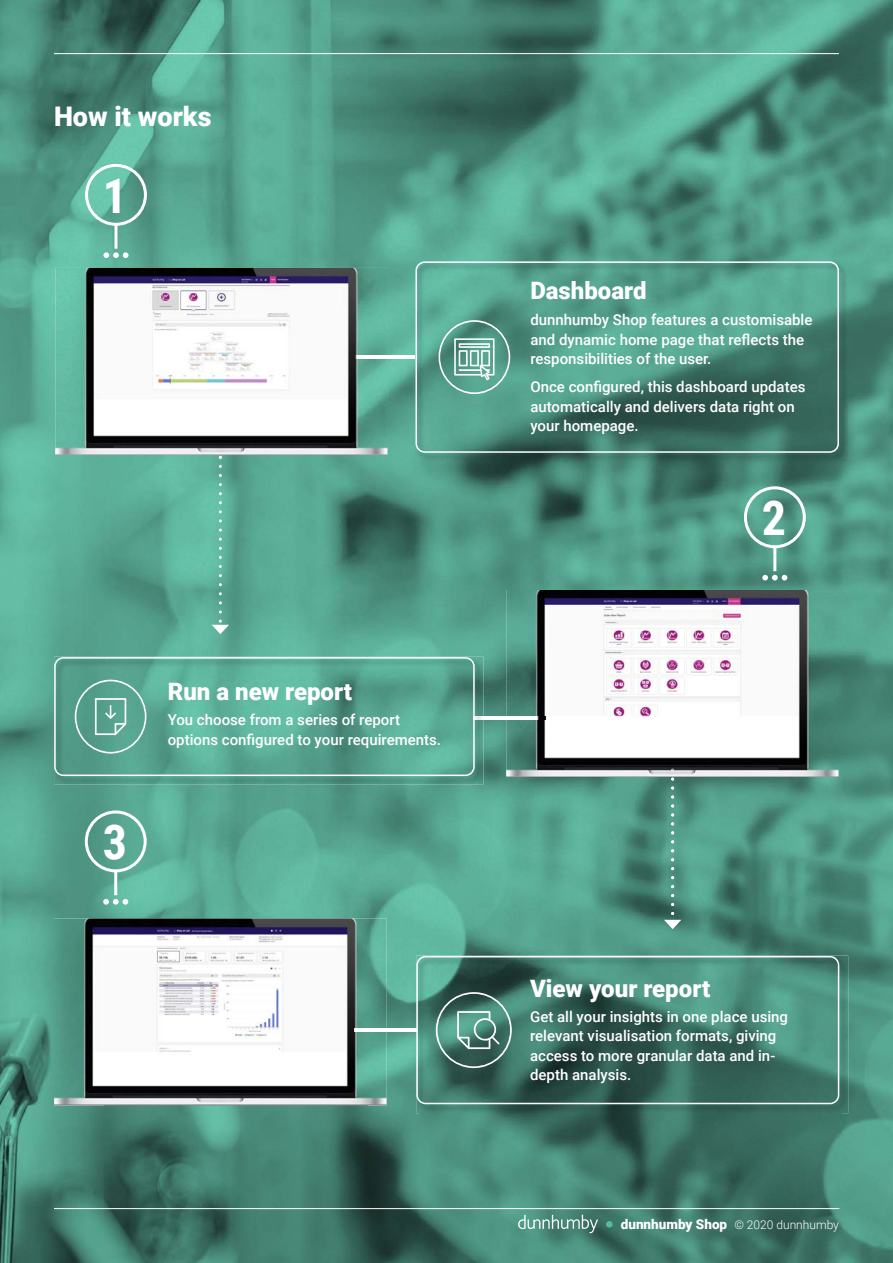
<style>
.page{position:relative;width:893px;height:1263px;background:#fff}
.page>*{position:absolute;margin:0;border:0;box-sizing:border-box;transform-origin:0 0}
.t1{font:700 48px "Roboto Condensed";color:#fff}
.t2{font:900 27px "Roboto";color:#fff}
.t3{font:900 24px "Roboto";color:#fff}
.t4{font:500 15px/19.5px "Roboto";color:#fff}
.t5{font:300 12px "Roboto";color:#fff}
.s1{font-weight:900;font-size:13.5px}
</style>
<div class="page">
<img style="left:0;top:0;width:367px;height:315px">
<img style="left:367px;top:0;width:473px;height:263px">
<img style="left:840px;top:0;width:53px;height:1263px">
<img style="left:367px;top:263px;width:53px;height:394px">
<img style="left:0;top:315px;width:104px;height:948px">
<img style="left:104px;top:455px;width:264px;height:202px">
<img style="left:420px;top:461px;width:421px;height:170px">
<img style="left:420px;top:631px;width:86px;height:53px">
<img style="left:789px;top:631px;width:52px;height:324px">
<img style="left:473px;top:684px;width:52px;height:271px">
<img style="left:104px;top:785px;width:369px;height:162px">
<img style="left:525px;top:777px;width:264px;height:178px">
<img style="left:387px;top:947px;width:86px;height:52px">
<img style="left:368px;top:999px;width:52px;height:264px">
<img style="left:104px;top:1105px;width:264px;height:158px">
<img style="left:420px;top:1113px;width:421px;height:150px">
<hr style="left:54px;top:1208px;width:785px;height:1px;background:#fff">
<svg style="left:518px;top:1215px;width:80px;height:18px"></svg>
<div style="left:606px;top:1221px;width:7px;height:6px;background:#56baa0;border-radius:50%"></div>
<hr style="left:54px;top:53px;width:785px;height:1px;background:#fff">
<svg style="left:212px;top:456px;width:17px;height:178px;background:#68b6a1"></svg>
<hr style="left:114px;top:224px;width:3px;height:25px;background:#fff">
<div style="left:85px;top:164px;width:62px;height:62px;border:3px solid #fff;border-radius:50%"></div>
<svg style="left:103px;top:252px;width:26px;height:6px"></svg>
<hr style="left:114px;top:871px;width:3px;height:24px;background:#fff">
<div style="left:85px;top:810px;width:62px;height:62px;border:3px solid #fff;border-radius:50%"></div>
<svg style="left:103px;top:899px;width:25px;height:6px"></svg>
<hr style="left:773px;top:546px;width:3px;height:25px;background:#fff">
<div style="left:744px;top:486px;width:62px;height:62px;border:3px solid #fff;border-radius:50%"></div>
<svg style="left:762px;top:575px;width:25px;height:5px"></svg>
<hr style="left:353px;top:355px;width:62px;height:3px;background:#fff">
<img style="left:415px;top:261px;width:433px;height:200px">
<div style="left:415px;top:261px;width:424px;height:192px;border:2px solid #fff;border-radius:9px"></div>
<svg style="left:439px;top:320px;width:71px;height:74px;background:#71ac9c"></svg>
<hr style="left:474px;top:716px;width:74px;height:3px;background:#fff">
<img style="left:54px;top:657px;width:429px;height:128px">
<svg style="left:475px;top:716px;width:8px;height:3px"></svg>
<div style="left:54px;top:657px;width:421px;height:119px;border:2px solid #fff;border-radius:9px"></div>
<svg style="left:75px;top:680px;width:71px;height:73px;background:#69ac9a"></svg>
<hr style="left:355px;top:1028px;width:62px;height:3px;background:#fff">
<img style="left:416px;top:955px;width:432px;height:158px">
<div style="left:416px;top:956px;width:423px;height:148px;border:2px solid #fff;border-radius:9px"></div>
<svg style="left:436px;top:992px;width:76px;height:76px;background:#558579"></svg>
<img style="left:55px;top:268px;width:333px;height:187px">
<img style="left:353px;top:355px;width:35px;height:3px">
<img style="left:506px;top:590px;width:333px;height:187px">
<svg style="left:664px;top:769px;width:17px;height:160px;background:#609a8b"></svg>
<img style="left:506px;top:716px;width:42px;height:3px">
<img style="left:54px;top:918px;width:333px;height:187px">
<img style="left:355px;top:1028px;width:32px;height:3px">
<h2 class="t2" style="left:54px;top:98px;width:159px">How it works</h2>
<h1 class="t1" style="left:103px;top:162px;width:26px">1</h1>
<h1 class="t1" style="left:103px;top:809px;width:26px">3</h1>
<h3 class="t3" style="left:168px;top:674px;width:186px">Run a new report</h3>
<p class="t4" style="left:168px;top:710px;width:275px">You choose from a series of report options configured to your requirements.</p>
<h3 class="t3" style="left:530px;top:274px;width:118px">Dashboard</h3>
<p class="t4" style="left:530px;top:309px;width:284px">dunnhumby Shop features a customisable and dynamic home page that reflects the responsibilities of the user.</p>
<p class="t4" style="left:530px;top:376px;width:277px">Once configured, this dashboard updates automatically and delivers data right on your homepage.</p>
<h1 class="t1" style="left:762px;top:485px;width:26px">2</h1>
<h3 class="t3" style="left:530px;top:971px;width:182px">View your report</h3>
<p class="t4" style="left:530px;top:1006px;width:259px">Get all your insights in one place using relevant visualisation formats, giving access to more granular data and in&shy;depth analysis.</p>
<p class="t5" style="left:621px;top:1216px;width:220px"><span class="s1">dunnhumby Shop</span> © 2020 dunnhumby</p>
</div>
